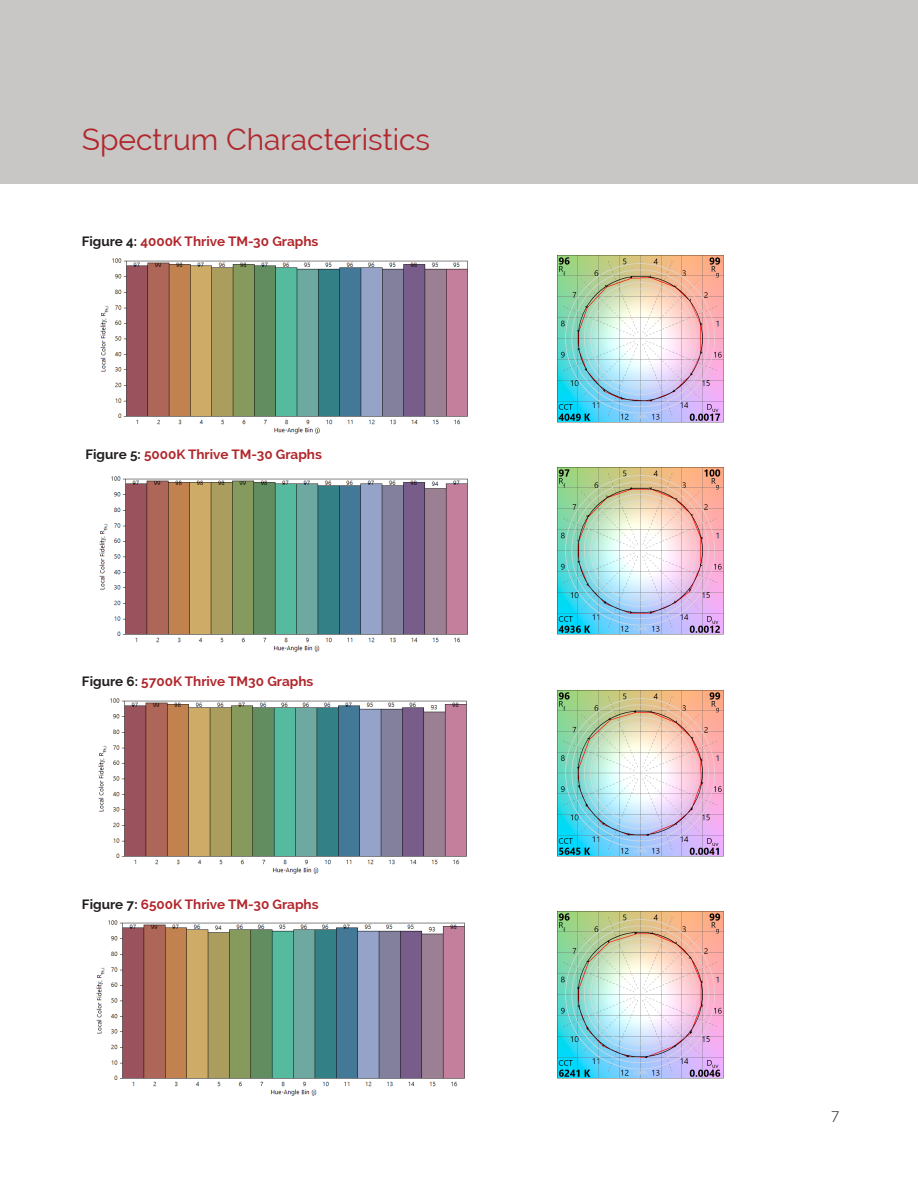
<style>
.page{position:relative;width:918px;height:1188px;background:#fff}
.page>*{position:absolute;margin:0;border:0;box-sizing:border-box;transform-origin:0 0}
.section_header{font:30px "Raleway";color:#b1272c}
.t1{font:300 15px "Raleway";color:#231f20}
.main_text_block{font:700 13.5px "Raleway";color:#b1272c}
.s1{color:#231f20}
</style>
<div class="page">
<div style="left:0;top:0;width:918px;height:183px;background:#c8c7c6"></div>
<img style="left:100px;top:258px;width:368px;height:176px">
<img style="left:557px;top:255px;width:167px;height:168px">
<img style="left:99px;top:476px;width:369px;height:176px">
<img style="left:557px;top:467px;width:167px;height:168px">
<img style="left:98px;top:698px;width:369px;height:176px">
<img style="left:557px;top:690px;width:167px;height:167px">
<img style="left:96px;top:920px;width:369px;height:176px">
<img style="left:557px;top:911px;width:167px;height:168px">
<p class="section_header" style="left:82px;top:122px;width:350px">Spectrum Characteristics</p>
<p class="main_text_block" style="left:82px;top:234px;width:238px"><span class="s1">Figure 4:</span> 4000K Thrive TM-30 Graphs</p>
<p class="main_text_block" style="left:85px;top:446px;width:238px"><span class="s1">Figure 5:</span> 5000K Thrive TM-30 Graphs</p>
<p class="main_text_block" style="left:82px;top:673px;width:233px"><span class="s1">Figure 6:</span> 5700K Thrive TM30 Graphs</p>
<p class="main_text_block" style="left:82px;top:897px;width:238px"><span class="s1">Figure 7:</span> 6500K Thrive TM-30 Graphs</p>
<p class="t1" style="left:831px;top:1106px;width:10px">7</p>
</div>
